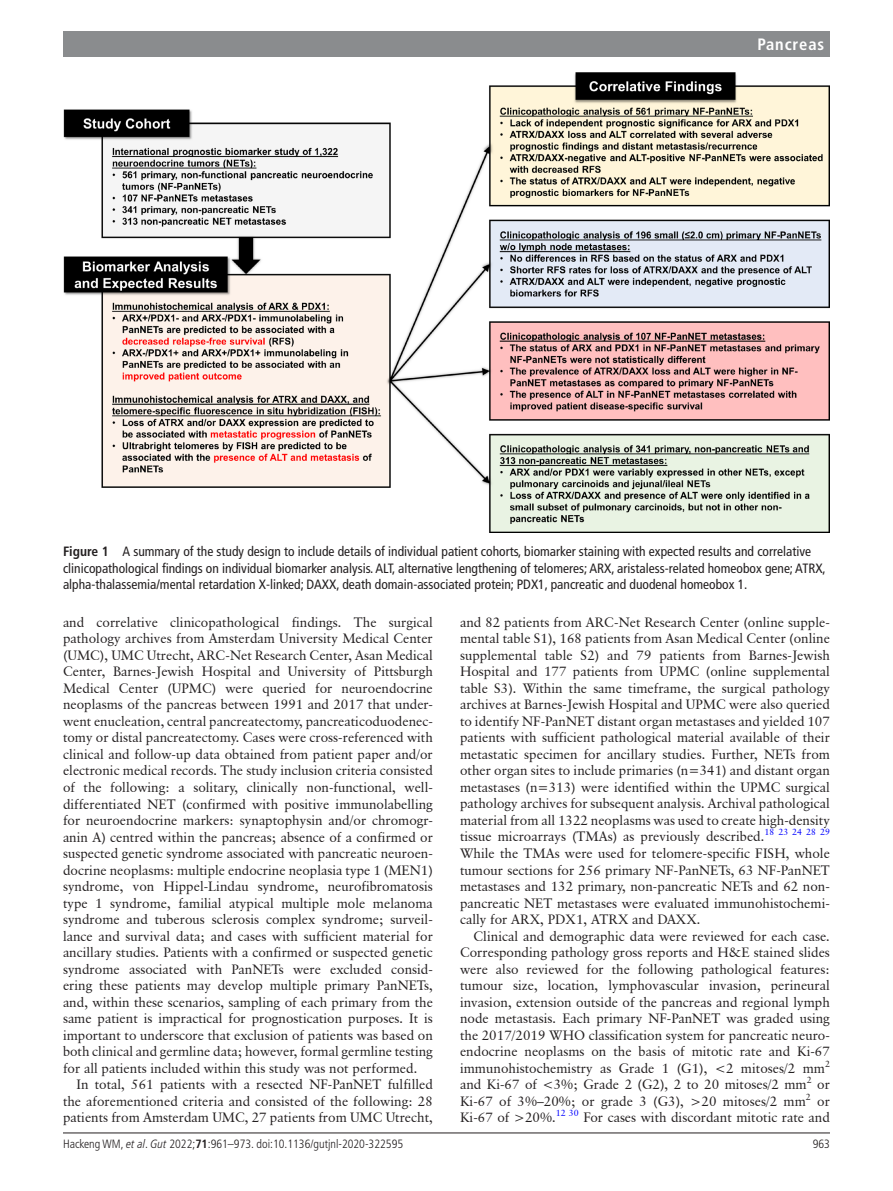
<style>
.page{position:relative;width:893px;height:1191px;background:#fff}
.page>*{position:absolute;margin:0;border:0;box-sizing:border-box;transform-origin:0 0}
.t1{font:700 condensed 16.5px "Frutiger LT Pro";letter-spacing:.055em;color:#fff}
.t2{font:13.5px/16.5px "Classical Garamond BT";color:#231f20;text-align:justify}
.t3{font:condensed 13.5px/16.5px "Frutiger LT Pro";color:#231f20}
.t4{font:300 condensed 12px "Frutiger LT Pro";color:#231f20}
.s1{font-weight:700}
.s2{font-style:italic}
</style>
<div class="page">
<hr style="left:63px;top:1132px;width:767px;height:1px;background:#231f20">
<div style="left:63px;top:31px;width:767px;height:25px;background:#8a8c8e"></div>
<img style="left:63px;top:72px;width:767px;height:460px">
<p class="t1" style="left:757px;top:34px;width:68px">Pancreas</p>
<p class="t3" style="left:63px;top:543px;width:764px"><span class="s1">Figure 1</span> A summary of the study design to include details of individual patient cohorts, biomarker staining with expected results and correlative clinicopathological findings on individual biomarker analysis. ALT, alternative lengthening of telomeres; ARX, aristaless-related homeobox gene; ATRX, alpha-thalassemia/mental retardation X-linked; DAXX, death domain-associated protein; PDX1, pancreatic and duodenal homeobox 1.</p>
<p class="t2" style="left:63px;top:614px;width:371px">and correlative clinicopathological findings. The surgical pathology archives from Amsterdam University Medical Center (UMC), UMC Utrecht, ARC-Net Research Center, Asan Medical Center, Barnes-Jewish Hospital and University of Pittsburgh Medical Center (UPMC) were queried for neuroendocrine neoplasms of the pancreas between 1991 and 2017 that under&shy;went enucleation, central pancreatectomy, pancreaticoduodenec&shy;tomy or distal pancreatectomy. Cases were cross-referenced with clinical and follow-up data obtained from patient paper and/or electronic medical records. The study inclusion criteria consisted of the following: a solitary, clinically non-functional, well&shy;differentiated NET (confirmed with positive immunolabelling for neuroendocrine markers: synaptophysin and/or chromogr&shy;anin A) centred within the pancreas; absence of a confirmed or suspected genetic syndrome associated with pancreatic neuroen&shy;docrine neoplasms: multiple endocrine neoplasia type 1 (MEN1) syndrome, von Hippel-Lindau syndrome, neurofibromatosis type 1 syndrome, familial atypical multiple mole melanoma syndrome and tuberous sclerosis complex syndrome; surveil&shy;lance and survival data; and cases with sufficient material for ancillary studies. Patients with a confirmed or suspected genetic syndrome associated with PanNETs were excluded consid&shy;ering these patients may develop multiple primary PanNETs, and, within these scenarios, sampling of each primary from the same patient is impractical for prognostication purposes. It is important to underscore that exclusion of patients was based on both clinical and germline data; however, formal germline testing for all patients included within this study was not performed.</p>
<p class="t2" style="left:63px;top:1076px;width:371px;text-indent:14px">In total, 561 patients with a resected NF-PanNET fulfilled the aforementioned criteria and consisted of the following: 28 patients from Amsterdam UMC, 27 patients from UMC Utrecht,</p>
<p class="t2" style="left:460px;top:613px;width:371px">and 82 patients from ARC-Net Research Center (online supple&shy;mental table S1), 168 patients from Asan Medical Center (online supplemental table S2) and 79 patients from Barnes-Jewish Hospital and 177 patients from UPMC (online supplemental table S3). Within the same timeframe, the surgical pathology archives at Barnes-Jewish Hospital and UPMC were also queried to identify NF-PanNET distant organ metastases and yielded 107 patients with sufficient pathological material available of their metastatic specimen for ancillary studies. Further, NETs from other organ sites to include primaries (n=341) and distant organ metastases (n=313) were identified within the UPMC surgical pathology archives for subsequent analysis. Archival pathological material from all 1322 neoplasms was used to create high-density tissue microarrays (TMAs) as previously described.<sup>18</sup> <sup>23</sup> <sup>24</sup> <sup>28</sup> <sup>29<br></sup>While the TMAs were used for telomere-specific FISH, whole tumour sections for 256 primary NF-PanNETs, 63 NF-PanNET metastases and 132 primary, non-pancreatic NETs and 62 non&shy;pancreatic NET metastases were evaluated immunohistochemi&shy;cally for ARX, PDX1, ATRX and DAXX.</p>
<p class="t2" style="left:460px;top:927px;width:371px;text-indent:14px">Clinical and demographic data were reviewed for each case.<br>Corresponding pathology gross reports and H&amp;E stained slides were also reviewed for the following pathological features: tumour size, location, lymphovascular invasion, perineural invasion, extension outside of the pancreas and regional lymph node metastasis. Each primary NF-PanNET was graded using the 2017/2019 WHO classification system for pancreatic neuro&shy;endocrine neoplasms on the basis of mitotic rate and Ki-67 immunohistochemistry as Grade 1 (G1), &lt;2 mitoses/2 mm<sup>2 </sup>and Ki-67 of &lt;3%; Grade 2 (G2), 2 to 20 mitoses/2 mm<sup>2</sup> or Ki-67 of 3%–20%; or grade 3 (G3), &gt;20 mitoses/2 mm<sup>2</sup> or Ki-67 of &gt;20%.<sup>12</sup> <sup>30</sup> For cases with discordant mitotic rate and</p>
<p class="t4" style="left:63px;top:1136px;width:342px">Hackeng WM, <span class="s2">et al</span>. <span class="s2">Gut</span> 2022;<span class="s1">71</span>:961–973. doi:10.1136/gutjnl-2020-322595</p>
<p class="t4" style="left:813px;top:1136px;width:19px">963</p>
</div>
